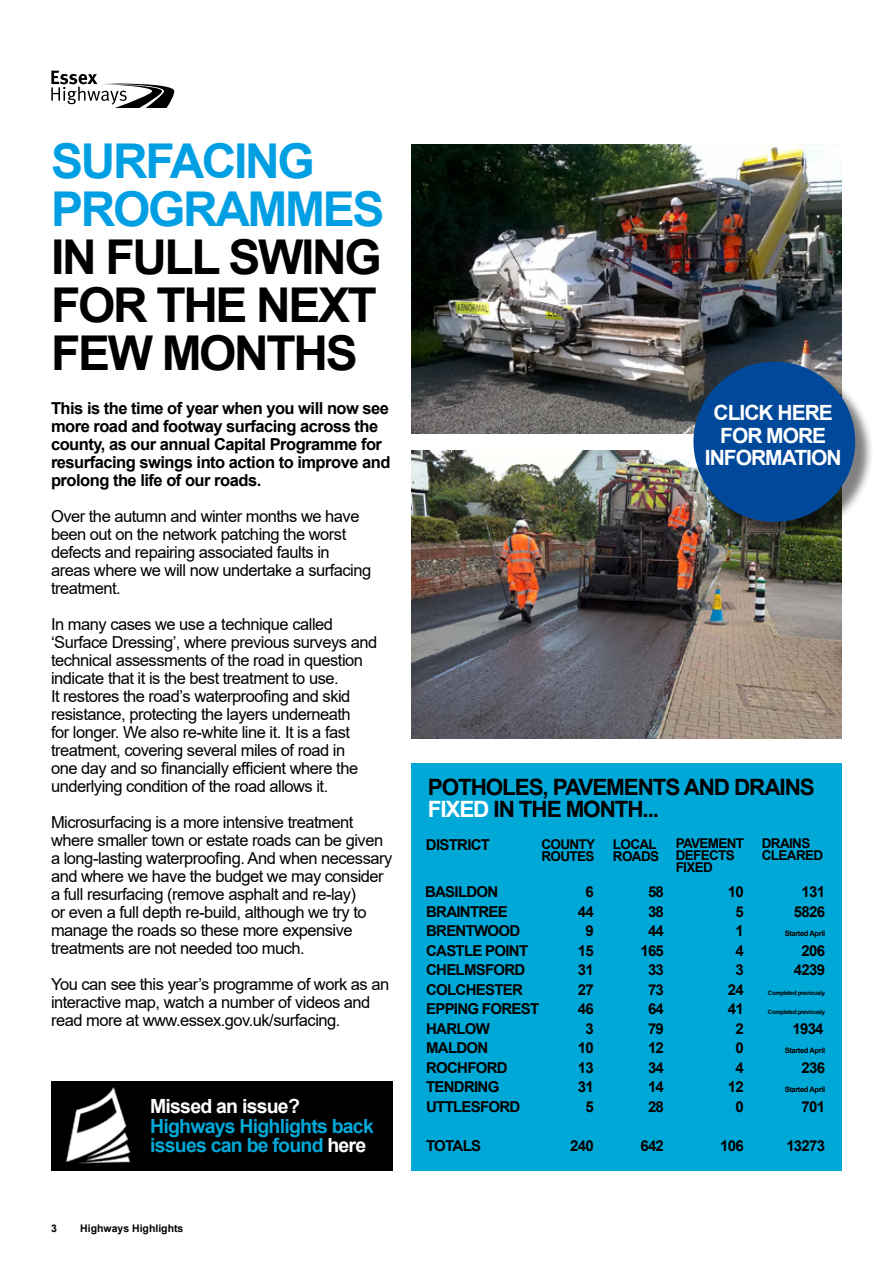
<style>
.page{position:relative;width:893px;height:1263px;background:#fff}
.page>*{position:absolute;margin:0;border:0;box-sizing:border-box;transform-origin:0 0}
.t1{font:700 48px/48px "Arial";letter-spacing:-.05em;color:#000;text-align:justify}
.t2{font:700 48px/48px "Arial";letter-spacing:-.05em;color:#009fe3}
.t3{font:700 22.5px/22.5px "Arial";letter-spacing:-.05em;color:#000}
.t4{font:700 21px/22.5px "Arial";letter-spacing:-.05em;color:#fff;text-align:center}
.t5{font:700 19.5px/19.5px "Arial";letter-spacing:-.04em;color:#00a8d7}
.t6{font:700 19.5px "Arial";letter-spacing:-.04em;color:#fff}
.t7{font:16.5px/18px "Arial";letter-spacing:-.03em;color:#000}
.t8{font:700 16.5px/18px "Arial";letter-spacing:-.03em;color:#000}
.t9{font:700 15px/19.5px "Arial";letter-spacing:-.05em;color:#000;text-align:center}
.t10{font:700 13.5px/12px "Arial";letter-spacing:-.05em;color:#000}
.t11{font:700 10.5px "Arial";color:#000}
.t12{font:700 7.5px "Arial";letter-spacing:-.05em;color:#000}
.t13{font:700 6px "Arial";letter-spacing:-.05em;color:#000}
.s1{color:#fff}
</style>
<div class="page">
<div style="left:51px;top:1081px;width:342px;height:89px;background:#000"></div>
<img style="left:66px;top:1087px;width:66px;height:77px">
<svg style="left:51px;top:71px;width:123px;height:37px"></svg>
<div style="left:411px;top:763px;width:430px;height:408px;background:#00a8d7"></div>
<img style="left:411px;top:144px;width:430px;height:289px">
<img style="left:411px;top:450px;width:431px;height:288px">
<div style="left:696px;top:364px;width:178px;height:176px;background:#000;opacity:.5"></div>
<div style="left:693px;top:362px;width:162px;height:160px;background:#00489a;border-radius:50%"></div>
<h1 class="t2" style="left:51px;top:138px;width:335px">SURFACING<br>PROGRAMMES</h1>
<h1 class="t1" style="left:51px;top:234px;width:332px">IN FULL SWING FOR THE NEXT FEW MONTHS</h1>
<p class="t8" style="left:51px;top:399px;width:341px">This is the time of year when you will now see more road and footway surfacing across the county, as our annual Capital Programme for resurfacing swings into action to improve and prolong the life of our roads.</p>
<p class="t7" style="left:51px;top:507px;width:322px">Over the autumn and winter months we have been out on the network patching the worst defects and repairing associated faults in areas where we will now undertake a surfacing treatment.</p>
<p class="t7" style="left:51px;top:615px;width:328px">In many cases we use a technique called ‘Surface Dressing’, where previous surveys and technical assessments of the road in question indicate that it is the best treatment to use.<br>It restores the road’s waterproofing and skid resistance, protecting the layers underneath<br>for longer. We also re-white line it. It is a fast treatment, covering several miles of road in<br>one day and so financially efficient where the underlying condition of the road allows it.</p>
<p class="t7" style="left:51px;top:813px;width:343px">Microsurfacing is a more intensive treatment where smaller town or estate roads can be given a long-lasting waterproofing. And when necessary and where we have the budget we may consider a full resurfacing (remove asphalt and re-lay)<br>or even a full depth re-build, although we try to manage the roads so these more expensive treatments are not needed too much.</p>
<p class="t7" style="left:51px;top:975px;width:340px">You can see this year’s programme of work as an interactive map, watch a number of videos and read more at www.essex.gov.uk/surfacing.</p>
<p class="t6" style="left:150px;top:1092px;width:151px">Missed an issue?</p>
<p class="t5" style="left:150px;top:1116px;width:225px">Highways Highlights back issues can be found <span class="s1">here</span></p>
<p class="t11" style="left:51px;top:1221px;width:7px">3</p>
<p class="t11" style="left:80px;top:1221px;width:105px">Highways Highlights</p>
<p class="t4" style="left:705px;top:402px;width:138px">CLICK HERE<br>FOR MORE<br>INFORMATION</p>
<h2 class="t3" style="left:428px;top:776px;width:388px">POTHOLES, PAVEMENTS AND DRAINS<br><span class="s1">FIXED</span> IN THE MONTH...</h2>
<p class="t9" style="left:426px;top:835px;width:66px">DISTRICT</p>
<p class="t10" style="left:541px;top:838px;width:55px">COUNTY<br>ROUTES</p>
<p class="t10" style="left:613px;top:838px;width:48px">LOCAL<br>ROADS</p>
<p class="t10" style="left:676px;top:837px;width:70px">PAVEMENT<br>DEFECTS<br>FIXED</p>
<p class="t9" style="left:640px;top:882px;width:25px">58<br>38<br>44<br>165<br>33<br>73<br>64<br>79<br>12<br>34<br>14<br>28</p>
<p class="t9" style="left:640px;top:1136px;width:25px">642</p>
<p class="t9" style="left:425px;top:882px;width:116px;text-align:left">BASILDON<br>BRAINTREE<br>BRENTWOOD<br>CASTLE POINT<br>CHELMSFORD<br>COLCHESTER<br>EPPING FOREST<br>HARLOW<br>MALDON<br>ROCHFORD<br>TENDRING<br>UTTLESFORD</p>
<p class="t9" style="left:426px;top:1136px;width:57px">TOTALS</p>
<p class="t9" style="left:728px;top:882px;width:17px">10<br>5<br>1<br>4<br>3<br>24<br>41<br>2<br>0<br>4<br>12<br>0</p>
<p class="t9" style="left:720px;top:1136px;width:25px">106</p>
<p class="t9" style="left:578px;top:882px;width:17px">6<br>44<br>9<br>15<br>31<br>27<br>46<br>3<br>10<br>13<br>31<br>5</p>
<p class="t9" style="left:570px;top:1136px;width:25px">240</p>
<p class="t10" style="left:762px;top:837px;width:63px">DRAINS<br>CLEARED</p>
<p class="t9" style="left:794px;top:882px;width:33px">131<br>5826</p>
<p class="t12" style="left:785px;top:928px;width:42px">Started April</p>
<p class="t9" style="left:794px;top:941px;width:33px">206<br>4239</p>
<p class="t13" style="left:768px;top:988px;width:59px">Completed previously</p>
<p class="t13" style="left:768px;top:1008px;width:59px">Completed previously</p>
<p class="t9" style="left:792px;top:1019px;width:33px">1934</p>
<p class="t12" style="left:785px;top:1045px;width:42px">Started April</p>
<p class="t9" style="left:802px;top:1058px;width:25px">236</p>
<p class="t12" style="left:785px;top:1084px;width:42px">Started April</p>
<p class="t9" style="left:802px;top:1097px;width:25px">701</p>
<p class="t9" style="left:786px;top:1136px;width:40px">13273</p>
</div>
